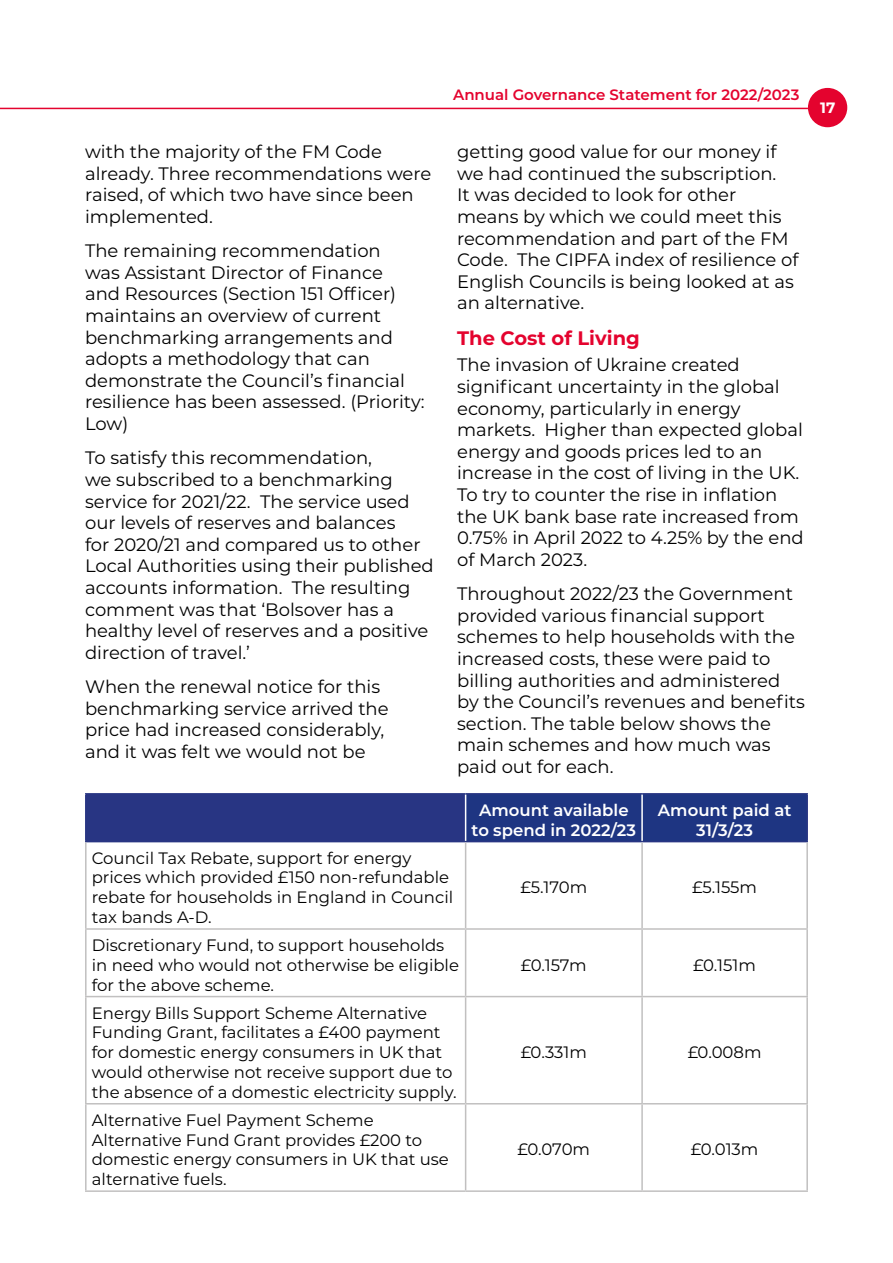
<style>
.page{position:relative;width:893px;height:1263px;background:#fff}
.page>*{position:absolute;margin:0;border:0;box-sizing:border-box;transform-origin:0 0}
.header_3{font:700 19.5px "Montserrat";color:#e4032e}
.t1{font:18px/21.6px "Montserrat";color:#000}
.t2{font:16.5px/19.8px "Montserrat";color:#000}
.t3{font:600 16.5px/19.8px "Montserrat";color:#fff;text-align:center}
.t4{font:600 15px "Montserrat";color:#e4032e}
.t5{font:700 15px "Montserrat";color:#fff}
</style>
<div class="page">
<div style="left:86px;top:794px;width:380px;height:48px;background:#283583"></div>
<div style="left:466px;top:794px;width:340px;height:47px;background:#1e3582"></div>
<hr style="left:85px;top:793px;width:381px;height:1px;background:#283583">
<hr style="left:85px;top:794px;width:2px;height:47px;background:#283583">
<hr style="left:466px;top:793px;width:176px;height:1px;background:#283583">
<hr style="left:642px;top:793px;width:166px;height:1px;background:#283583">
<hr style="left:806px;top:794px;width:2px;height:47px;background:#283583">
<hr style="left:85px;top:841px;width:381px;height:1px;background:#283583">
<hr style="left:466px;top:841px;width:176px;height:1px;background:#283583">
<hr style="left:642px;top:841px;width:166px;height:1px;background:#283583">
<hr style="left:465px;top:794px;width:1px;height:47px;background:#fff">
<hr style="left:641px;top:794px;width:2px;height:47px;background:#fff">
<hr style="left:85px;top:842px;width:2px;height:86px;background:#c1c0c0">
<hr style="left:465px;top:842px;width:1px;height:86px;background:#c1c0c0">
<hr style="left:641px;top:842px;width:2px;height:86px;background:#c1c0c0">
<hr style="left:806px;top:842px;width:2px;height:86px;background:#c1c0c0">
<hr style="left:85px;top:928px;width:381px;height:2px;background:#c1c0c0">
<hr style="left:85px;top:930px;width:2px;height:66px;background:#c1c0c0">
<hr style="left:466px;top:928px;width:176px;height:2px;background:#c1c0c0">
<hr style="left:465px;top:930px;width:1px;height:66px;background:#c1c0c0">
<hr style="left:642px;top:928px;width:166px;height:2px;background:#c1c0c0">
<hr style="left:641px;top:930px;width:2px;height:66px;background:#c1c0c0">
<hr style="left:806px;top:930px;width:2px;height:66px;background:#c1c0c0">
<hr style="left:85px;top:996px;width:381px;height:1px;background:#c1c0c0">
<hr style="left:85px;top:997px;width:2px;height:106px;background:#c1c0c0">
<hr style="left:466px;top:996px;width:176px;height:1px;background:#c1c0c0">
<hr style="left:465px;top:997px;width:1px;height:106px;background:#c1c0c0">
<hr style="left:642px;top:996px;width:166px;height:1px;background:#c1c0c0">
<hr style="left:641px;top:997px;width:2px;height:106px;background:#c1c0c0">
<hr style="left:806px;top:997px;width:2px;height:106px;background:#c1c0c0">
<hr style="left:85px;top:1103px;width:381px;height:1px;background:#c1c0c0">
<hr style="left:85px;top:1104px;width:2px;height:86px;background:#c1c0c0">
<hr style="left:466px;top:1103px;width:176px;height:1px;background:#c1c0c0">
<hr style="left:465px;top:1104px;width:1px;height:86px;background:#c1c0c0">
<hr style="left:642px;top:1103px;width:166px;height:1px;background:#c1c0c0">
<hr style="left:641px;top:1104px;width:2px;height:86px;background:#c1c0c0">
<hr style="left:806px;top:1104px;width:2px;height:86px;background:#c1c0c0">
<hr style="left:85px;top:1190px;width:381px;height:2px;background:#c1c0c0">
<hr style="left:466px;top:1190px;width:176px;height:2px;background:#c1c0c0">
<hr style="left:642px;top:1190px;width:166px;height:2px;background:#c1c0c0">
<hr style="left:0;top:108px;width:808px;height:1px;background:#e4032e">
<div style="left:808px;top:88px;width:39px;height:39px;background:#e4032e;border-radius:50%"></div>
<p class="t1" style="left:85px;top:140px;width:348px">with the majority of the FM Code already. Three recommendations were raised, of which two have since been implemented.</p>
<p class="t1" style="left:85px;top:239px;width:341px">The remaining recommendation<br>was Assistant Director of Finance<br>and Resources (Section 151 Officer) maintains an overview of current benchmarking arrangements and adopts a methodology that can demonstrate the Council’s financial resilience has been assessed. (Priority:<br>Low)</p>
<p class="t1" style="left:85px;top:447px;width:350px">To satisfy this recommendation,<br>we subscribed to a benchmarking service for 2021/22. The service used our levels of reserves and balances<br>for 2020/21 and compared us to other Local Authorities using their published accounts information. The resulting comment was that ‘Bolsover has a healthy level of reserves and a positive direction of travel.’</p>
<p class="t1" style="left:85px;top:675px;width:305px">When the renewal notice for this benchmarking service arrived the price had increased considerably, and it was felt we would not be</p>
<p class="t4" style="left:453px;top:84px;width:348px">Annual Governance Statement for 2022/2023</p>
<p class="t1" style="left:457px;top:140px;width:343px">getting good value for our money if we had continued the subscription.<br>It was decided to look for other means by which we could meet this recommendation and part of the FM<br>Code. The CIPFA index of resilience of<br>English Councils is being looked at as an alternative.</p>
<h3 class="header_3" style="left:457px;top:324px;width:184px">The Cost of Living</h3>
<p class="t1" style="left:457px;top:353px;width:348px">The invasion of Ukraine created significant uncertainty in the global economy, particularly in energy markets. Higher than expected global energy and goods prices led to an increase in the cost of living in the UK.<br>To try to counter the rise in inflation the UK bank base rate increased from 0.75% in April 2022 to 4.25% by the end of March 2023.</p>
<p class="t1" style="left:457px;top:582px;width:349px">Throughout 2022/23 the Government provided various financial support schemes to help households with the increased costs, these were paid to billing authorities and administered by the Council’s revenues and benefits section. The table below shows the main schemes and how much was paid out for each.</p>
<p class="t3" style="left:472px;top:799px;width:166px">Amount available to spend in 2022/23</p>
<p class="t3" style="left:658px;top:799px;width:135px">Amount paid at<br>31/3/23</p>
<p class="t2" style="left:92px;top:847px;width:363px">Council Tax Rebate, support for energy prices which provided £150 non-refundable rebate for households in England in Council tax bands A-D.</p>
<p class="t2" style="left:92px;top:935px;width:369px">Discretionary Fund, to support households in need who would not otherwise be eligible for the above scheme.</p>
<p class="t2" style="left:92px;top:1002px;width:366px">Energy Bills Support Scheme Alternative Funding Grant, facilitates a £400 payment for domestic energy consumers in UK that would otherwise not receive support due to the absence of a domestic electricity supply.</p>
<p class="t2" style="left:92px;top:1109px;width:359px">Alternative Fuel Payment Scheme Alternative Fund Grant provides £200 to domestic energy consumers in UK that use alternative fuels.</p>
<p class="t2" style="left:520px;top:877px;width:68px">£5.170m</p>
<p class="t2" style="left:692px;top:877px;width:67px">£5.155m</p>
<p class="t2" style="left:521px;top:954px;width:67px">£0.157m</p>
<p class="t2" style="left:693px;top:954px;width:64px">£0.151m</p>
<p class="t2" style="left:521px;top:1042px;width:68px">£0.331m</p>
<p class="t2" style="left:688px;top:1042px;width:75px">£0.008m</p>
<p class="t2" style="left:518px;top:1139px;width:74px">£0.070m</p>
<p class="t2" style="left:691px;top:1139px;width:69px">£0.013m</p>
<p class="t5" style="left:820px;top:96px;width:17px">17</p>
</div>
